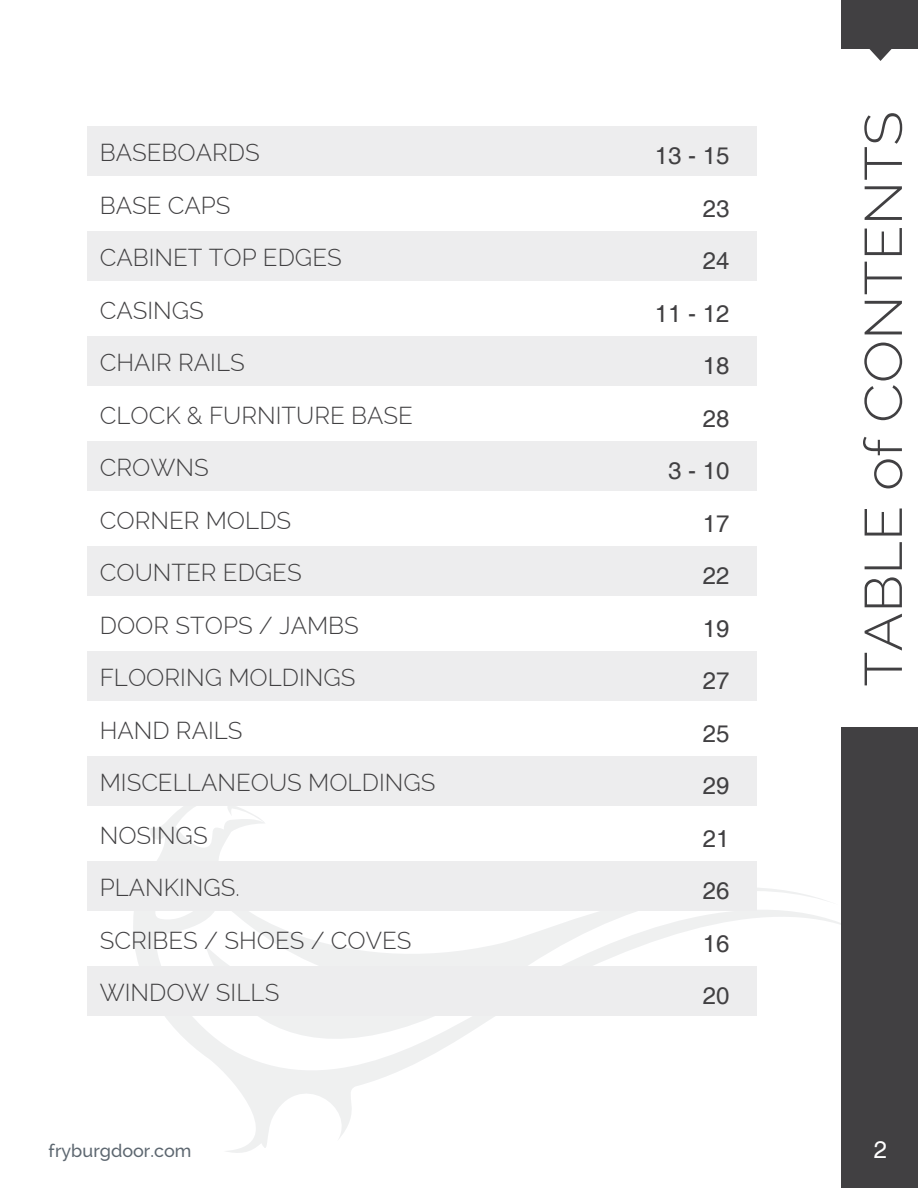
<style>
.page{position:relative;width:918px;height:1188px;background:#fff}
.page>*{position:absolute;margin:0;border:0;box-sizing:border-box;transform-origin:0 0}
.t1{font:300 52.65px "Raleway";color:#414042;scale:1.09 1}
.t2{font:300 24px/52.5px "Raleway";color:#414042}
.t3{font:24px/52.5px "Helvetica";color:#414042;text-align:right}
.t4{font:24px "Helvetica";color:#fff}
.t5{font:500 18px "Raleway";color:#5d6770}
</style>
<div class="page">
<svg style="left:133px;top:796px;width:709px;height:357px"></svg>
<div style="left:842px;top:728px;width:76px;height:460px;background:#414042"></div>
<div style="left:842px;top:0;width:76px;height:48px;background:#414042"></div>
<svg style="left:869px;top:48px;width:23px;height:13px"></svg>
<div style="left:88px;top:126px;width:669px;height:50px;background:#ededee"></div>
<div style="left:88px;top:231px;width:669px;height:50px;background:#ededee"></div>
<div style="left:88px;top:336px;width:669px;height:50px;background:#ededee"></div>
<div style="left:88px;top:441px;width:669px;height:50px;background:#ededee"></div>
<div style="left:88px;top:546px;width:669px;height:50px;background:#ededee"></div>
<div style="left:88px;top:651px;width:669px;height:50px;background:#ededee"></div>
<div style="left:88px;top:756px;width:669px;height:50px;background:#ededee"></div>
<div style="left:88px;top:861px;width:669px;height:50px;background:#ededee"></div>
<div style="left:88px;top:966px;width:669px;height:50px;background:#ededee"></div>
<p class="t2" style="left:100px;top:126px;width:337px">BASEBOARDS<br>BASE CAPS<br>CABINET TOP EDGES<br>CASINGS<br>CHAIR RAILS<br>CLOCK &amp; FURNITURE BASE<br>CROWNS<br>CORNER MOLDS<br>COUNTER EDGES<br>DOOR STOPS / JAMBS<br>FLOORING MOLDINGS<br>HAND RAILS<br>MISCELLANEOUS MOLDINGS<br>NOSINGS<br>PLANKINGS.<br>SCRIBES / SHOES / COVES<br>WINDOW SILLS</p>
<p class="t3" style="left:655px;top:130px;width:76px">13 - 15<br>23<br>24<br>11 - 12<br>18<br>28<br>3 - 10<br>17<br>22<br>19<br>27<br>25<br>29<br>21<br>26<br>16<br>20</p>
<p class="t5" style="left:49px;top:1141px;width:144px">fryburgdoor.com</p>
<h1 class="t1" style="left:853px;top:687px;width:530px;rotate:-90deg">TABLE of CONTENTS</h1>
<p class="t4" style="left:874px;top:1136px;width:15px">2</p>
</div>
